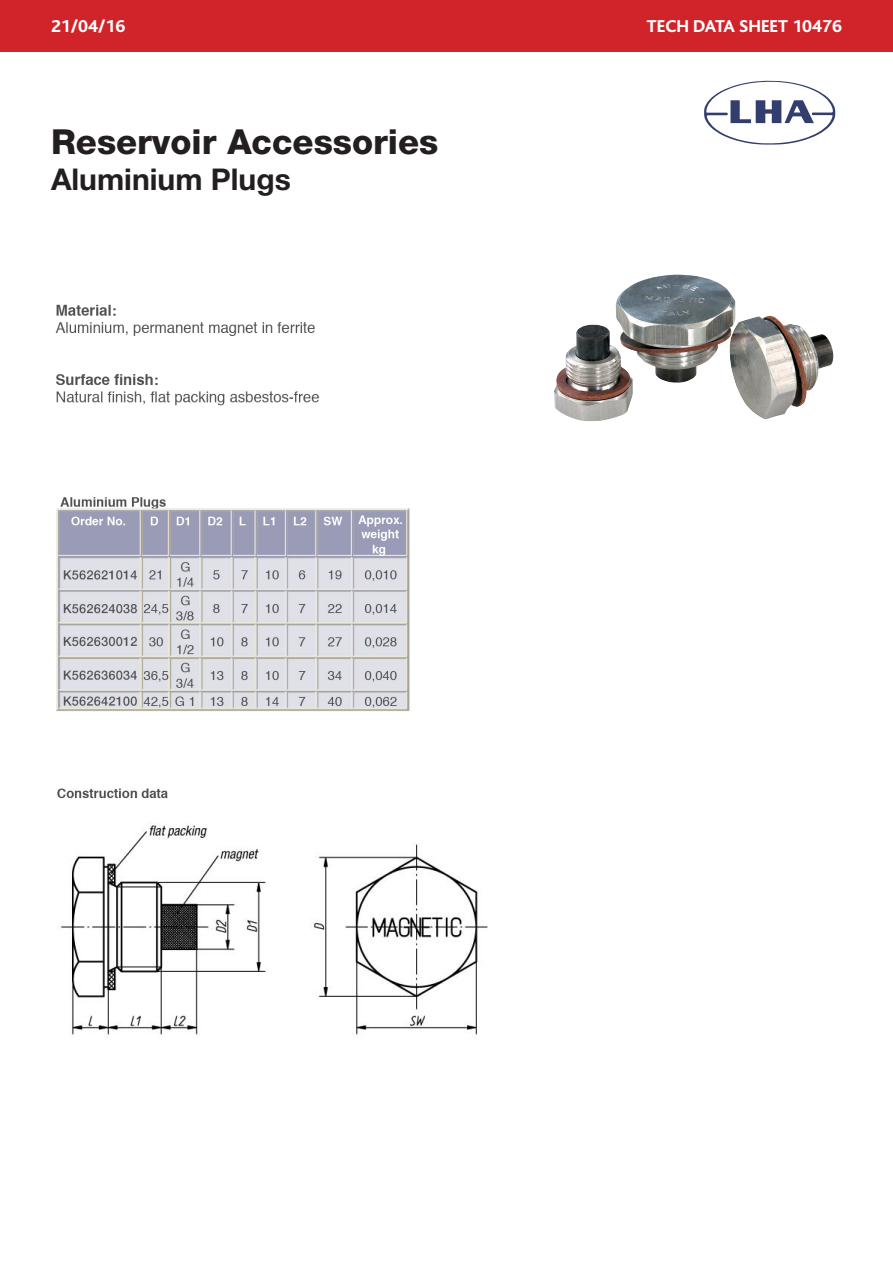
<style>
.page{position:relative;width:893px;height:1263px;background:#fff}
.page>*{position:absolute;margin:0;border:0;box-sizing:border-box;transform-origin:0 0}
.t1{font:800 34.5px "Helvetica Neue";color:#231f20}
.t2{font:700 30px "Helvetica Neue";color:#231f20}
.t3{font:800 18px "Bliss";color:#fff}
</style>
<div class="page">
<div style="left:0;top:0;width:893px;height:51px;background:#d1232a"></div>
<img style="left:56px;top:497px;width:354px;height:302px">
<img style="left:60px;top:825px;width:428px;height:210px">
<svg style="left:704px;top:81px;width:132px;height:64px"></svg>
<img style="left:55px;top:304px;width:265px;height:102px">
<img style="left:554px;top:274px;width:279px;height:147px">
<p class="t3" style="left:51px;top:17px;width:76px">21/04/16</p>
<p class="t3" style="left:647px;top:16px;width:197px">TECH DATA SHEET 10476</p>
<p class="t1" style="left:51px;top:121px;width:389px">Reservoir Accessories</p>
<p class="t2" style="left:51px;top:161px;width:241px">Aluminium Plugs</p>
</div>
